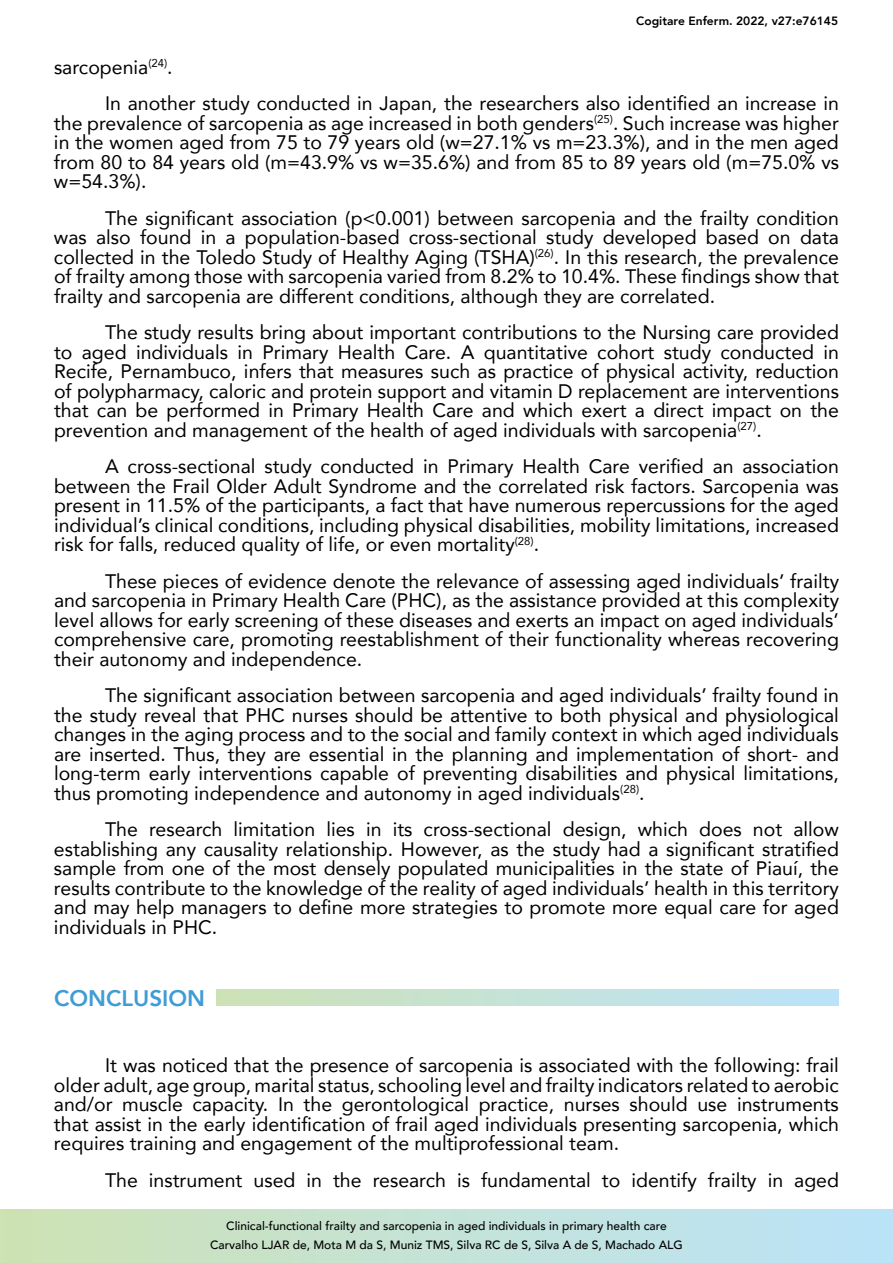
<style>
.page{position:relative;width:893px;height:1263px;background:#fff}
.page>*{position:absolute;margin:0;border:0;box-sizing:border-box;transform-origin:0 0}
.t1{font:800 22.5px "Avenir";color:#409cd4}
.t2{font:19.5px/19.5px "Avenir";color:#000;text-align:justify}
.t3{font:500 12px/18.6px "Avenir";color:#000;text-align:center}
.t4{font:800 12px "Avenir";color:#000}
</style>
<div class="page">
<svg style="left:0;top:1209px;width:893px;height:54px;background:#c4e2d6"></svg>
<div style="left:217px;top:989px;width:622px;height:17px;background:linear-gradient(to right,#cde2b5,#bae3fb)"></div>
<p class="t4" style="left:636px;top:12px;width:203px">Cogitare Enferm. 2022, v27:e76145</p>
<p class="t2" style="left:105px;top:48px;width:735px;line-height:36.5px;text-indent:-51px">sarcopenia<sup>(24)</sup>.<br>In another study conducted in Japan, the researchers also identified an increase in</p>
<p class="t2" style="left:54px;top:112px;width:786px">the prevalence of sarcopenia as age increased in both genders<sup>(25)</sup>. Such increase was higher in the women aged from 75 to 79 years old (w=27.1% vs m=23.3%), and in the men aged from 80 to 84 years old (m=43.9% vs w=35.6%) and from 85 to 89 years old (m=75.0% vs w=54.3%).</p>
<p class="t2" style="left:54px;top:207px;width:786px;text-indent:51px">The significant association (p&lt;0.001) between sarcopenia and the frailty condition was also found in a population-based cross-sectional study developed based on data collected in the Toledo Study of Healthy Aging (TSHA)<sup>(26)</sup>. In this research, the prevalence of frailty among those with sarcopenia varied from 8.2% to 10.4%. These findings show that frailty and sarcopenia are different conditions, although they are correlated.</p>
<p class="t2" style="left:54px;top:322px;width:786px;text-indent:51px">The study results bring about important contributions to the Nursing care provided to aged individuals in Primary Health Care. A quantitative cohort study conducted in Recife, Pernambuco, infers that measures such as practice of physical activity, reduction of polypharmacy, caloric and protein support and vitamin D replacement are interventions that can be performed in Primary Health Care and which exert a direct impact on the prevention and management of the health of aged individuals with sarcopenia<sup>(27)</sup>.</p>
<p class="t2" style="left:54px;top:456px;width:786px;text-indent:51px">A cross-sectional study conducted in Primary Health Care verified an association between the Frail Older Adult Syndrome and the correlated risk factors. Sarcopenia was present in 11.5% of the participants, a fact that have numerous repercussions for the aged individual’s clinical conditions, including physical disabilities, mobility limitations, increased risk for falls, reduced quality of life, or even mortality<sup>(28)</sup>.</p>
<p class="t2" style="left:54px;top:570px;width:787px;text-indent:51px">These pieces of evidence denote the relevance of assessing aged individuals’ frailty and sarcopenia in Primary Health Care (PHC), as the assistance provided at this complexity level allows for early screening of these diseases and exerts an impact on aged individuals’ comprehensive care, promoting reestablishment of their functionality whereas recovering their autonomy and independence.</p>
<p class="t2" style="left:54px;top:685px;width:786px;text-indent:51px">The significant association between sarcopenia and aged individuals’ frailty found in the study reveal that PHC nurses should be attentive to both physical and physiological changes in the aging process and to the social and family context in which aged individuals are inserted. Thus, they are essential in the planning and implementation of short- and long-term early interventions capable of preventing disabilities and physical limitations, thus promoting independence and autonomy in aged individuals<sup>(28)</sup>.</p>
<p class="t2" style="left:54px;top:819px;width:786px;text-indent:51px">The research limitation lies in its cross-sectional design, which does not allow establishing any causality relationship. However, as the study had a significant stratified sample from one of the most densely populated municipalities in the state of Piauí, the results contribute to the knowledge of the reality of aged individuals’ health in this territory and may help managers to define more strategies to promote more equal care for aged individuals in PHC.</p>
<p class="t1" style="left:54px;top:980px;width:153px">CONCLUSION</p>
<p class="t2" style="left:54px;top:1055px;width:786px;text-indent:51px">It was noticed that the presence of sarcopenia is associated with the following: frail older adult, age group, marital status, schooling level and frailty indicators related to aerobic and/or muscle capacity. In the gerontological practice, nurses should use instruments that assist in the early identification of frail aged individuals presenting sarcopenia, which requires training and engagement of the multiprofessional team.</p>
<p class="t2" style="left:105px;top:1170px;width:735px">The instrument used in the research is fundamental to identify frailty in aged</p>
<p class="t3" style="left:210px;top:1216px;width:474px">Clinical-functional frailty and sarcopenia in aged individuals in primary health care<br>Carvalho LJAR de, Mota M da S, Muniz TMS, Silva RC de S, Silva A de S, Machado ALG</p>
</div>
